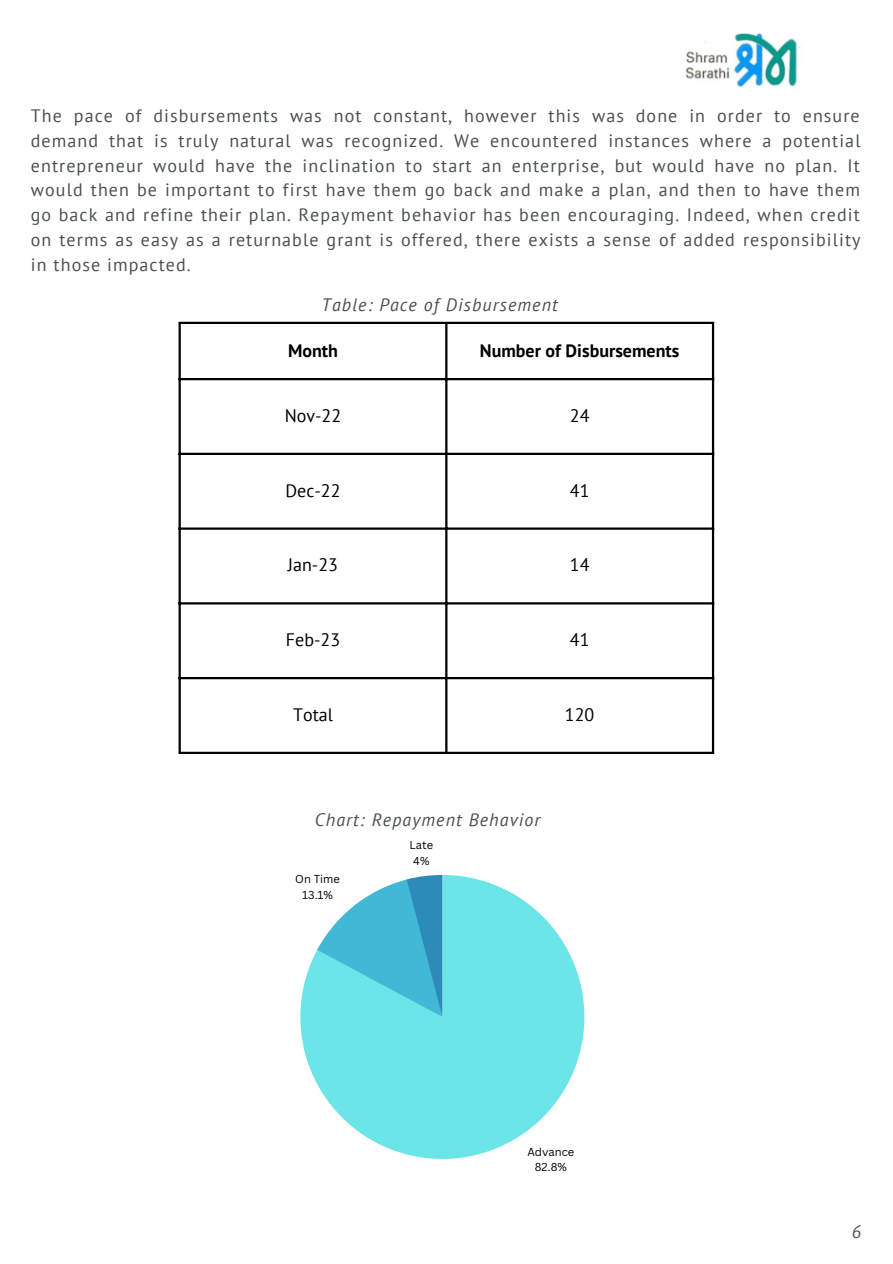
<style>
.page{position:relative;width:893px;height:1264px;background:#fff}
.page>*{position:absolute;margin:0;border:0;box-sizing:border-box;transform-origin:0 0}
.t1{font:18px/24.8px "PT Sans";letter-spacing:.06em;color:#495052;text-align:justify}
.t2{font:italic 18px "PT Sans";letter-spacing:.06em;color:#495052}
.t3{font:18px "PT Sans";color:#000}
.t4{font:700 18px "PT Sans";color:#000}
.t5{font:11.25px/15.3px "Canva Sans";color:#000;text-align:center}
</style>
<div class="page">
<hr style="left:178px;top:324px;width:3px;height:427px;background:#000">
<hr style="left:445px;top:324px;width:2px;height:427px;background:#000">
<hr style="left:711px;top:324px;width:3px;height:427px;background:#000">
<hr style="left:178px;top:322px;width:536px;height:2px;background:#000">
<hr style="left:178px;top:378px;width:536px;height:2px;background:#000">
<hr style="left:178px;top:453px;width:536px;height:2px;background:#000">
<hr style="left:178px;top:527px;width:536px;height:2px;background:#000">
<hr style="left:178px;top:602px;width:536px;height:2px;background:#000">
<hr style="left:178px;top:677px;width:536px;height:2px;background:#000">
<hr style="left:178px;top:751px;width:536px;height:3px;background:#000">
<svg style="left:300px;top:875px;width:284px;height:283px;fill:#6ce5e8"></svg>
<svg style="left:317px;top:875px;width:125px;height:141px"></svg>
<img style="left:685px;top:34px;width:116px;height:54px">
<p class="t1" style="left:31px;top:103px;width:831px">The pace of disbursements was not constant, however this was done in order to ensure demand that is truly natural was recognized. We encountered instances where a potential entrepreneur would have the inclination to start an enterprise, but would have no plan. It would then be important to first have them go back and make a plan, and then to have them go back and refine their plan. Repayment behavior has been encouraging. Indeed, when credit on terms as easy as a returnable grant is offered, there exists a sense of added responsibility in those impacted.</p>
<p class="t2" style="left:321px;top:293px;width:238px">Table: Pace of Disbursement</p>
<p class="t4" style="left:288px;top:338px;width:51px">Month</p>
<p class="t4" style="left:480px;top:338px;width:201px">Number of Disbursements</p>
<p class="t3" style="left:285px;top:403px;width:58px">Nov-22</p>
<p class="t3" style="left:570px;top:403px;width:21px">24</p>
<p class="t3" style="left:285px;top:478px;width:57px">Dec-22</p>
<p class="t3" style="left:570px;top:478px;width:21px">41</p>
<p class="t3" style="left:288px;top:553px;width:52px">Jan-23</p>
<p class="t3" style="left:570px;top:553px;width:21px">14</p>
<p class="t3" style="left:286px;top:627px;width:56px">Feb-23</p>
<p class="t3" style="left:570px;top:627px;width:21px">41</p>
<p class="t3" style="left:293px;top:702px;width:41px">Total</p>
<p class="t3" style="left:565px;top:702px;width:31px">120</p>
<p class="t2" style="left:315px;top:808px;width:227px">Chart: Repayment Behavior</p>
<p class="t5" style="left:295px;top:871px;width:46px">On Time<br>13.1%</p>
<p class="t5" style="left:409px;top:837px;width:25px">Late<br>4%</p>
<p class="t5" style="left:527px;top:1143px;width:48px">Advance<br>82.8%</p>
<p class="t2" style="left:851px;top:1219px;width:11px">6</p>
</div>
